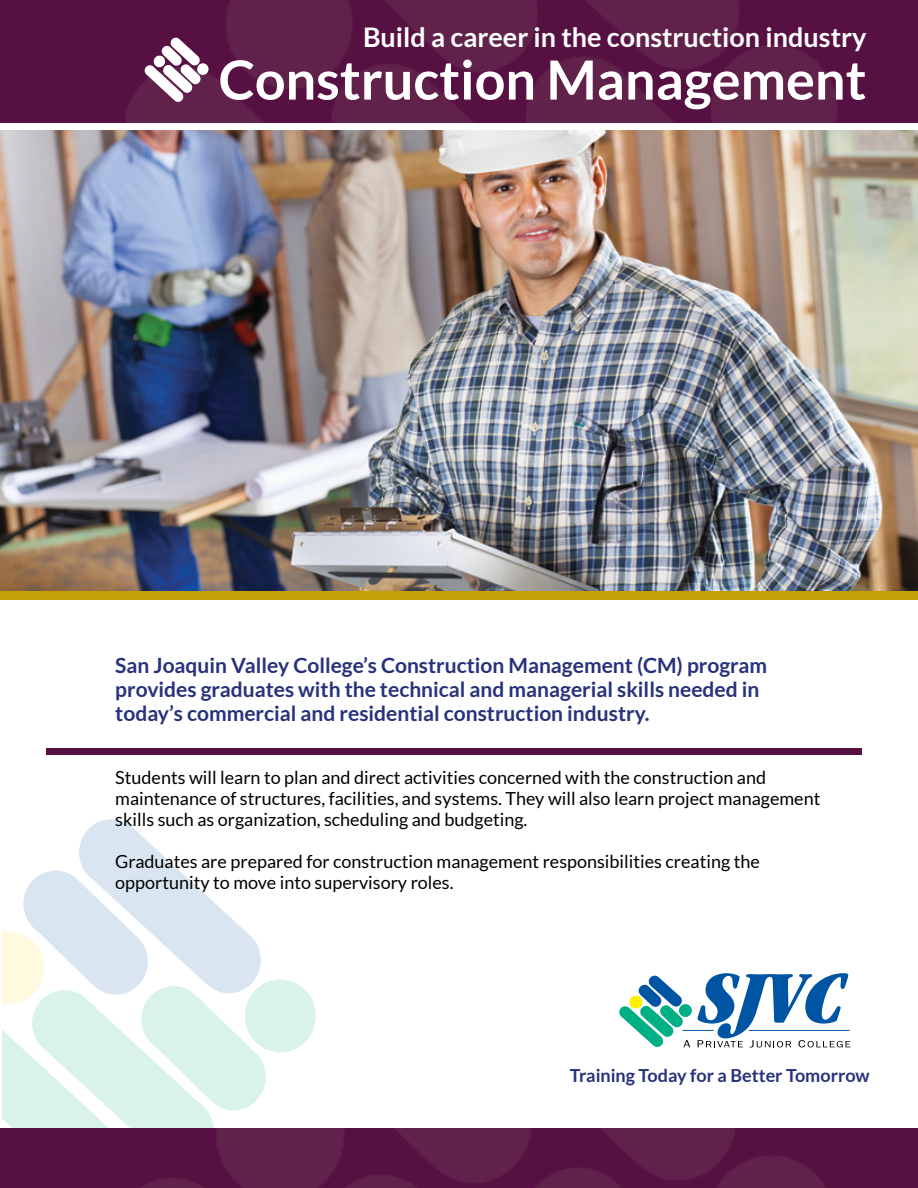
<style>
.page{position:relative;width:918px;height:1188px;background:#fff}
.page>*{position:absolute;margin:0;border:0;box-sizing:border-box;transform-origin:0 0}
.t1{font:700 54px "Lato";color:#fff}
.t2{font:700 27px "Lato";color:#fff}
.t3{font:700 21px "Lato";color:#27327b}
.t4{font:18px/21px "Lato";color:#000}
.t5{font:700 18px "Lato";color:#27327b}
</style>
<div class="page">
<svg style="left:2px;top:819px;width:264px;height:309px"></svg>
<div style="left:245px;top:980px;width:71px;height:72px;background:#d9f2ea;border-radius:50%"></div>
<div style="left:0;top:590px;width:918px;height:10px;background:#c4a006"></div>
<img style="left:0;top:0;width:918px;height:122px">
<svg style="left:145px;top:38px;width:56px;height:64px"></svg>
<div style="left:154px;top:56px;width:11px;height:11px;background:#fff;border-radius:50%"></div>
<div style="left:197px;top:63px;width:12px;height:12px;background:#fff;border-radius:50%"></div>
<div style="left:46px;top:748px;width:816px;height:7px;background:#571042"></div>
<img style="left:0;top:1128px;width:918px;height:60px">
<img style="left:0;top:130px;width:918px;height:460px">
<svg style="left:679px;top:1004px;width:13px;height:13px"></svg>
<hr style="left:683px;top:1030px;width:31px;height:1px;background:#0054a4">
<svg style="left:619px;top:976px;width:71px;height:71px"></svg>
<svg style="left:698px;top:973px;width:152px;height:74px"></svg>
<p class="t2" style="left:363px;top:22px;width:505px">Build a career in the construction industry</p>
<p class="t1" style="left:219px;top:49px;width:649px">Construction Management</p>
<p class="t3" style="left:115px;top:654px;width:653px">San Joaquin Valley College’s Construction Management (CM) program</p>
<p class="t3" style="left:115px;top:678px;width:646px">provides graduates with the technical and managerial skills needed in</p>
<p class="t3" style="left:115px;top:702px;width:536px">today’s commercial and residential construction industry.</p>
<p class="t4" style="left:115px;top:767px;width:707px">Students will learn to plan and direct activities concerned with the construction and maintenance of structures, facilities, and systems. They will also learn project management skills such as organization, scheduling and budgeting.</p>
<p class="t4" style="left:115px;top:851px;width:646px">Graduates are prepared for construction management responsibilities creating the opportunity to move into supervisory roles.</p>
<p class="t5" style="left:570px;top:1065px;width:301px">Training Today for a Better Tomorrow</p>
</div>
